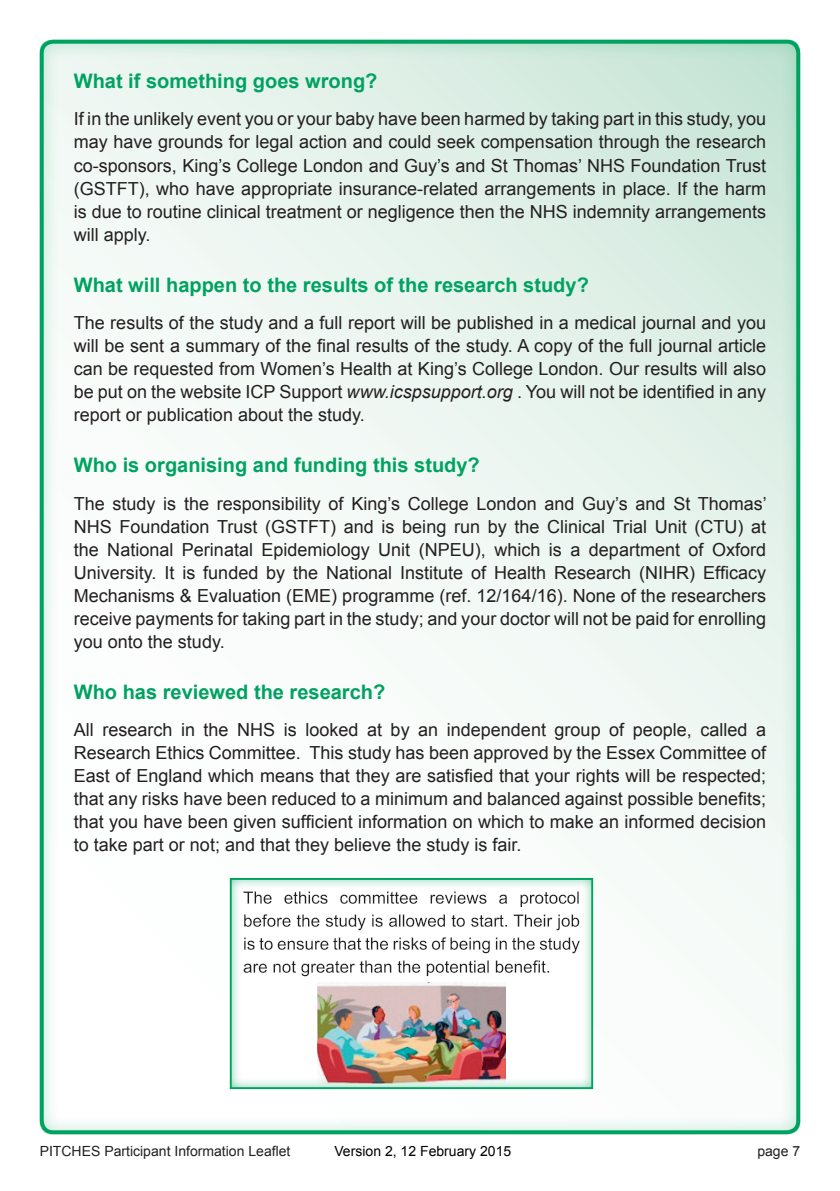
<style>
.page{position:relative;width:840px;height:1191px;background:#fff}
.page>*{position:absolute;margin:0;border:0;box-sizing:border-box;transform-origin:0 0}
.t1{font:700 20px "Arial";color:#00a261}
.t2{font:18px/23px "Arial";color:#231f20;text-align:justify}
.t3{font:14px "Arial";color:#231f20}
.t4{font:14px "Arial";color:#000}
.s1{font-style:italic}
</style>
<div class="page">
<div style="left:38px;top:38px;width:763px;height:1096px;background:#00a261;opacity:.5"></div>
<div style="left:228px;top:877px;width:386px;height:223px;background:#00a261;opacity:.75"></div>
<div style="left:40px;top:40px;width:759px;height:1094px;border:4px solid #00a261;border-radius:11px"></div>
<p class="t1" style="left:74px;top:68px;width:305px">What if something goes wrong?</p>
<p class="t2" style="left:74px;top:108px;width:693px">If in the unlikely event you or your baby have been harmed by taking part in this study, you may have grounds for legal action and could seek compensation through the research co-sponsors, King’s College London and Guy’s and St Thomas’ NHS Foundation Trust (GSTFT), who have appropriate insurance-related arrangements in place. If the harm is due to routine clinical treatment or negligence then the NHS indemnity arrangements will apply.</p>
<p class="t1" style="left:74px;top:271px;width:516px">What will happen to the results of the research study?</p>
<p class="t2" style="left:74px;top:311px;width:693px">The results of the study and a full report will be published in a medical journal and you will be sent a summary of the final results of the study. A copy of the full journal article can be requested from Women’s Health at King’s College London. Our results will also be put on the website ICP Support <span class="s1">www.icspsupport.org</span> . You will not be identified in any report or publication about the study.</p>
<p class="t1" style="left:74px;top:452px;width:407px">Who is organising and funding this study?</p>
<p class="t2" style="left:74px;top:492px;width:694px">The study is the responsibility of King’s College London and Guy’s and St Thomas’ NHS Foundation Trust (GSTFT) and is being run by the Clinical Trial Unit (CTU) at the National Perinatal Epidemiology Unit (NPEU), which is a department of Oxford University. It is funded by the National Institute of Health Research (NIHR) Efficacy Mechanisms &amp; Evaluation (EME) programme (ref. 12/164/16). None of the researchers receive payments for taking part in the study; and your doctor will not be paid for enrolling you onto the study.</p>
<p class="t1" style="left:74px;top:678px;width:313px">Who has reviewed the research?</p>
<p class="t2" style="left:74px;top:718px;width:693px">All research in the NHS is looked at by an independent group of people, called a Research Ethics Committee. This study has been approved by the Essex Committee of East of England which means that they are satisfied that your rights will be respected; that any risks have been reduced to a minimum and balanced against possible benefits; that you have been given sufficient information on which to make an informed decision to take part or not; and that they believe the study is fair.</p>
<p class="t3" style="left:40px;top:1142px;width:252px">PITCHES Participant Information Leaflet</p>
<p class="t4" style="left:334px;top:1142px;width:178px">Version 2, 12 February 2015</p>
<p class="t3" style="left:757px;top:1142px;width:44px">page 7</p>
</div>
